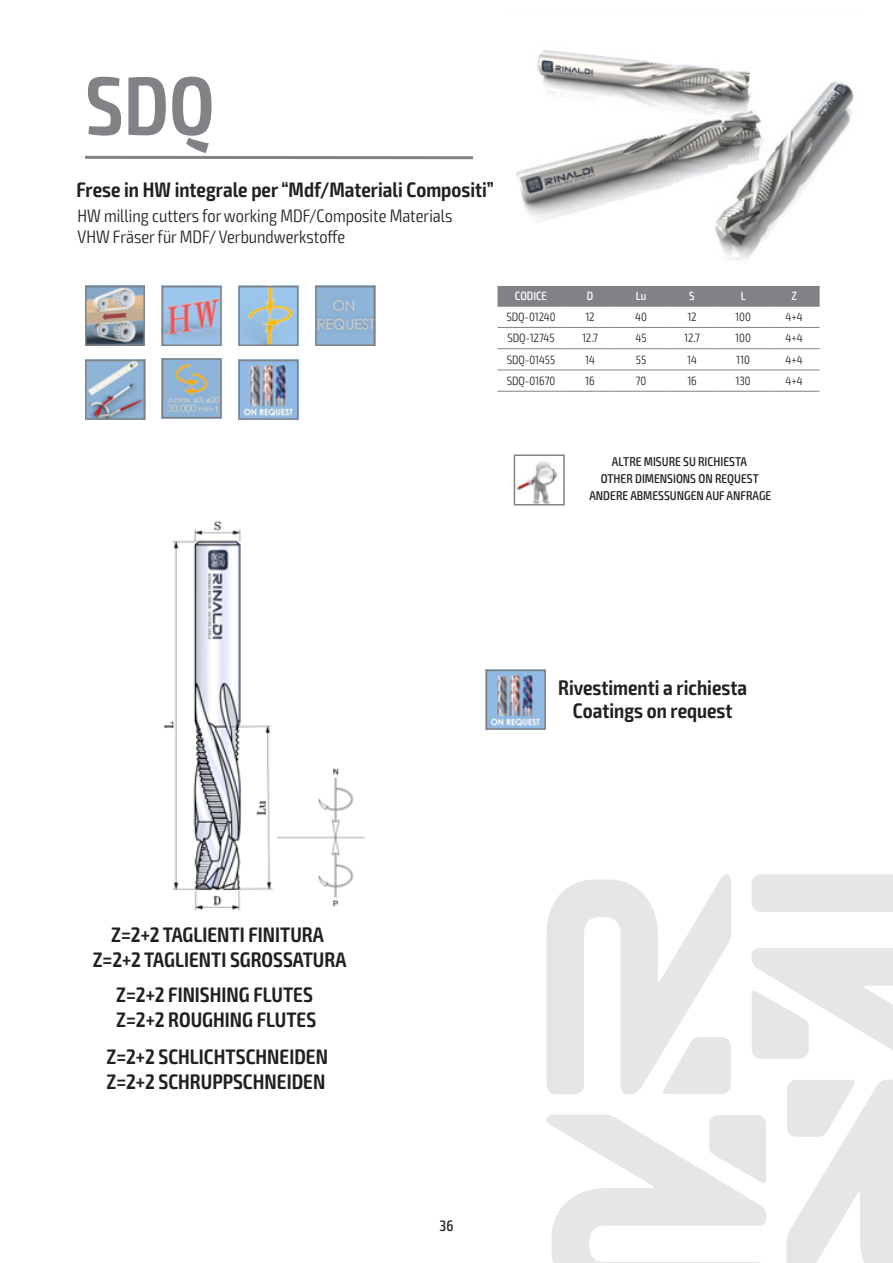
<style>
.page{position:relative;width:893px;height:1263px;background:#fff}
.page>*{position:absolute;margin:0;border:0;box-sizing:border-box;transform-origin:0 0}
.t1{font:600 condensed 82.5px "Exo 2";color:#808285}
.t2{font:600 condensed 21px/25.2px "Exo 2";color:#231f20;text-align:center}
.t3{font:300 condensed 18px "Exo 2";color:#231f20}
.t4{font:500 condensed 15px "Exo 2";color:#231f20}
.t5{font:500 condensed 12.75px "Exo 2";color:#231f20}
.t6{font:300 condensed 12px "Exo 2";color:#231f20}
.t7{font:500 condensed 12px "Exo 2";color:#fff}
</style>
<div class="page">
<hr style="left:85px;top:156px;width:388px;height:3px;background:#808285">
<svg style="left:546px;top:874px;width:347px;height:389px;fill:#e6e6e7"></svg>
<img style="left:163px;top:521px;width:203px;height:390px">
<div style="left:497px;top:286px;width:323px;height:20px;background:#808285"></div>
<hr style="left:497px;top:306px;width:67px;height:1px;background:#808285">
<hr style="left:497px;top:327px;width:67px;height:1px;background:#808285">
<hr style="left:497px;top:348px;width:67px;height:1px;background:#808285">
<hr style="left:564px;top:306px;width:51px;height:1px;background:#808285">
<hr style="left:615px;top:306px;width:51px;height:1px;background:#808285">
<hr style="left:666px;top:306px;width:52px;height:1px;background:#808285">
<hr style="left:718px;top:306px;width:51px;height:1px;background:#808285">
<hr style="left:769px;top:306px;width:51px;height:1px;background:#808285">
<hr style="left:564px;top:327px;width:51px;height:1px;background:#808285">
<hr style="left:615px;top:327px;width:51px;height:1px;background:#808285">
<hr style="left:666px;top:327px;width:52px;height:1px;background:#808285">
<hr style="left:718px;top:327px;width:51px;height:1px;background:#808285">
<hr style="left:769px;top:327px;width:51px;height:1px;background:#808285">
<hr style="left:564px;top:348px;width:51px;height:1px;background:#808285">
<hr style="left:615px;top:348px;width:51px;height:1px;background:#808285">
<hr style="left:666px;top:348px;width:52px;height:1px;background:#808285">
<hr style="left:718px;top:348px;width:51px;height:1px;background:#808285">
<hr style="left:769px;top:348px;width:51px;height:1px;background:#808285">
<hr style="left:497px;top:370px;width:67px;height:1px;background:#808285">
<hr style="left:497px;top:391px;width:67px;height:1px;background:#808285">
<hr style="left:564px;top:370px;width:51px;height:1px;background:#808285">
<hr style="left:615px;top:370px;width:51px;height:1px;background:#808285">
<hr style="left:666px;top:370px;width:52px;height:1px;background:#808285">
<hr style="left:718px;top:370px;width:51px;height:1px;background:#808285">
<hr style="left:769px;top:370px;width:51px;height:1px;background:#808285">
<hr style="left:564px;top:391px;width:51px;height:1px;background:#808285">
<hr style="left:615px;top:391px;width:51px;height:1px;background:#808285">
<hr style="left:666px;top:391px;width:52px;height:1px;background:#808285">
<hr style="left:718px;top:391px;width:51px;height:1px;background:#808285">
<hr style="left:769px;top:391px;width:51px;height:1px;background:#808285">
<img style="left:88px;top:363px;width:54px;height:54px">
<div style="left:85px;top:360px;width:60px;height:60px;border:2px solid #808285"></div>
<img style="left:88px;top:289px;width:54px;height:54px">
<div style="left:85px;top:286px;width:60px;height:60px;border:2px solid #808285"></div>
<img style="left:165px;top:289px;width:54px;height:54px">
<div style="left:162px;top:286px;width:60px;height:60px;border:2px solid #808285"></div>
<img style="left:241px;top:289px;width:54px;height:54px">
<div style="left:238px;top:286px;width:60px;height:60px;border:2px solid #808285"></div>
<img style="left:165px;top:361px;width:54px;height:54px">
<div style="left:162px;top:358px;width:60px;height:60px;border:2px solid #808285"></div>
<img style="left:318px;top:289px;width:54px;height:54px">
<div style="left:315px;top:286px;width:60px;height:60px;border:2px solid #808285"></div>
<img style="left:526px;top:50px;width:328px;height:209px">
<img style="left:241px;top:363px;width:54px;height:54px">
<div style="left:238px;top:360px;width:60px;height:60px;border:2px solid #808285"></div>
<img style="left:489px;top:673px;width:54px;height:54px">
<div style="left:486px;top:670px;width:60px;height:60px;border:2px solid #808285"></div>
<img style="left:517px;top:461px;width:41px;height:41px">
<div style="left:514px;top:454px;width:51px;height:51px;border:2px solid #808285"></div>
<p class="t1" style="left:85px;top:57px;width:131px">SDQ</p>
<p class="t2" style="left:77px;top:178px;width:419px">Frese in HW integrale per “Mdf/Materiali Compositi”</p>
<p class="t3" style="left:78px;top:205px;width:376px">HW milling cutters for working MDF/Composite Materials</p>
<p class="t3" style="left:78px;top:227px;width:269px">VHW Fräser für MDF/ Verbundwerkstoffe</p>
<p class="t7" style="left:515px;top:289px;width:34px">CODICE</p>
<p class="t7" style="left:587px;top:289px;width:8px">D</p>
<p class="t7" style="left:636px;top:289px;width:12px">Lu</p>
<p class="t7" style="left:689px;top:289px;width:7px">S</p>
<p class="t7" style="left:741px;top:289px;width:7px">L</p>
<p class="t7" style="left:791px;top:289px;width:7px">Z</p>
<p class="t6" style="left:506px;top:310px;width:51px">SDQ-01240</p>
<p class="t6" style="left:585px;top:310px;width:11px">12</p>
<p class="t6" style="left:635px;top:310px;width:13px">40</p>
<p class="t6" style="left:687px;top:310px;width:11px">12</p>
<p class="t6" style="left:735px;top:310px;width:17px">100</p>
<p class="t6" style="left:785px;top:310px;width:19px">4+4</p>
<p class="t6" style="left:507px;top:331px;width:49px">SDQ-12745</p>
<p class="t6" style="left:582px;top:331px;width:17px">12.7</p>
<p class="t6" style="left:635px;top:331px;width:13px">45</p>
<p class="t6" style="left:684px;top:331px;width:17px">12.7</p>
<p class="t6" style="left:735px;top:331px;width:17px">100</p>
<p class="t6" style="left:785px;top:331px;width:19px">4+4</p>
<p class="t6" style="left:507px;top:352px;width:50px">SDQ-01455</p>
<p class="t6" style="left:585px;top:352px;width:11px">14</p>
<p class="t6" style="left:636px;top:352px;width:12px">55</p>
<p class="t6" style="left:687px;top:352px;width:11px">14</p>
<p class="t6" style="left:736px;top:352px;width:15px">110</p>
<p class="t6" style="left:785px;top:352px;width:19px">4+4</p>
<p class="t6" style="left:507px;top:374px;width:50px">SDQ-01670</p>
<p class="t6" style="left:585px;top:374px;width:11px">16</p>
<p class="t6" style="left:636px;top:374px;width:12px">70</p>
<p class="t6" style="left:687px;top:374px;width:11px">16</p>
<p class="t6" style="left:735px;top:374px;width:17px">130</p>
<p class="t6" style="left:785px;top:374px;width:19px">4+4</p>
<p class="t5" style="left:612px;top:454px;width:137px">ALTRE MISURE SU RICHIESTA</p>
<p class="t5" style="left:601px;top:471px;width:160px">OTHER DIMENSIONS ON REQUEST</p>
<p class="t5" style="left:589px;top:488px;width:183px">ANDERE ABMESSUNGEN AUF ANFRAGE</p>
<p class="t2" style="left:558px;top:675px;width:190px">Rivestimenti a richiesta</p>
<p class="t2" style="left:573px;top:699px;width:161px">Coatings on request</p>
<p class="t2" style="left:93px;top:923px;width:255px">Z=2+2 TAGLIENTI FINITURA<br>Z=2+2 TAGLIENTI SGROSSATURA</p>
<p class="t2" style="left:116px;top:982px;width:198px">Z=2+2 FINISHING FLUTES</p>
<p class="t2" style="left:116px;top:1008px;width:201px">Z=2+2 ROUGHING FLUTES</p>
<p class="t2" style="left:106px;top:1044px;width:223px">Z=2+2 SCHLICHTSCHNEIDEN</p>
<p class="t2" style="left:106px;top:1070px;width:220px">Z=2+2 SCHRUPPSCHNEIDEN</p>
<p class="t4" style="left:440px;top:1217px;width:15px">36</p>
</div>
